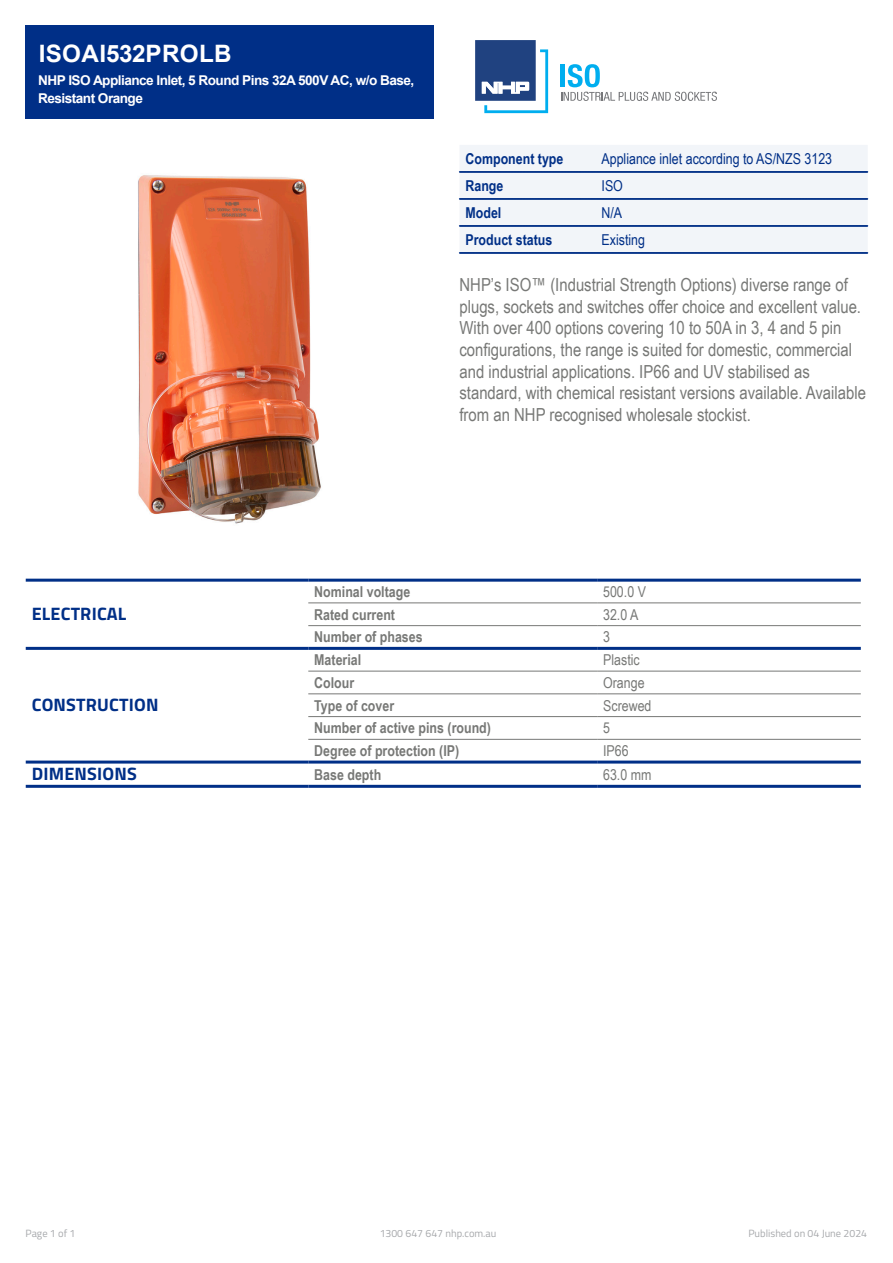
<style>
.page{position:relative;width:893px;height:1263px;background:#fff}
.page>*{position:absolute;margin:0;border:0;box-sizing:border-box;transform-origin:0 0}
.Item_Number{font:700 24px "Arial";letter-spacing:.015em;color:#fff}
.t1{font:18px/21.6px "Arial Narrow";color:#777876}
.t2{font:700 18px "Titillium";letter-spacing:.01em;color:#002f87}
.t3{font:700 15px "Arial Narrow";color:#777876}
.t4{font:15px "Arial Narrow";color:#002f87}
.t5{font:15px "Arial Narrow";color:#777876}
.t6{font:700 15px "Arial Narrow";color:#002f87}
.Display_Name{font:700 13.5px/18px "Arial";letter-spacing:-.04em;color:#fff}
.t7{font:10.5px "Titillium";color:#a7a9ac}
</style>
<div class="page">
<div style="left:26px;top:26px;width:408px;height:93px;background:#002f87"></div>
<svg style="left:475px;top:40px;width:73px;height:73px"></svg>
<svg style="left:561px;top:64px;width:156px;height:37px"></svg>
<hr style="left:308px;top:603px;width:289px;height:1px;background:#777876">
<hr style="left:308px;top:625px;width:289px;height:1px;background:#777876">
<hr style="left:308px;top:671px;width:289px;height:1px;background:#777876">
<hr style="left:308px;top:694px;width:289px;height:1px;background:#777876">
<hr style="left:308px;top:716px;width:289px;height:1px;background:#777876">
<hr style="left:308px;top:739px;width:289px;height:1px;background:#777876">
<hr style="left:308px;top:647px;width:289px;height:3px;background:#002f87">
<hr style="left:597px;top:647px;width:264px;height:3px;background:#002f87">
<hr style="left:308px;top:760px;width:289px;height:3px;background:#002f87">
<hr style="left:597px;top:760px;width:264px;height:3px;background:#002f87">
<hr style="left:26px;top:647px;width:282px;height:3px;background:#002f87">
<hr style="left:26px;top:760px;width:282px;height:3px;background:#002f87">
<hr style="left:26px;top:579px;width:282px;height:3px;background:#002f87">
<hr style="left:308px;top:579px;width:289px;height:3px;background:#002f87">
<hr style="left:597px;top:579px;width:264px;height:3px;background:#002f87">
<hr style="left:26px;top:785px;width:282px;height:3px;background:#002f87">
<hr style="left:308px;top:785px;width:289px;height:3px;background:#002f87">
<hr style="left:597px;top:785px;width:264px;height:3px;background:#002f87">
<hr style="left:597px;top:603px;width:264px;height:1px;background:#777876">
<hr style="left:597px;top:625px;width:264px;height:1px;background:#777876">
<hr style="left:597px;top:671px;width:264px;height:1px;background:#777876">
<hr style="left:597px;top:694px;width:264px;height:1px;background:#777876">
<hr style="left:597px;top:716px;width:264px;height:1px;background:#777876">
<hr style="left:597px;top:739px;width:264px;height:1px;background:#777876">
<img style="left:138px;top:175px;width:183px;height:349px">
<svg style="left:459px;top:145px;width:409px;height:109px"></svg>
<p class="Item_Number" style="left:39px;top:37px;width:195px">ISOAI532PROLB</p>
<p class="Display_Name" style="left:38px;top:71px;width:377px">NHP ISO Appliance Inlet, 5 Round Pins 32A 500V AC, w/o Base,<br>Resistant Orange</p>
<p class="t6" style="left:465px;top:147px;width:99px">Component type</p>
<p class="t4" style="left:602px;top:147px;width:232px">Appliance inlet according to AS/NZS 3123</p>
<p class="t6" style="left:465px;top:174px;width:39px">Range</p>
<p class="t4" style="left:602px;top:174px;width:23px">ISO</p>
<p class="t6" style="left:465px;top:201px;width:37px">Model</p>
<p class="t4" style="left:602px;top:201px;width:22px">N/A</p>
<p class="t6" style="left:465px;top:228px;width:88px">Product status</p>
<p class="t4" style="left:602px;top:228px;width:45px">Existing</p>
<p class="t1" style="left:459px;top:273px;width:408px">NHP’s ISO™ (Industrial Strength Options) diverse range of plugs, sockets and switches offer choice and excellent value.<br>With over 400 options covering 10 to 50A in 3, 4 and 5 pin configurations, the range is suited for domestic, commercial and industrial applications. IP66 and UV stabilised as standard, with chemical resistant versions available. Available from an NHP recognised wholesale stockist.</p>
<p class="t2" style="left:32px;top:600px;width:96px">ELECTRICAL</p>
<p class="t2" style="left:32px;top:691px;width:128px">CONSTRUCTION</p>
<p class="t3" style="left:314px;top:580px;width:97px">Nominal voltage</p>
<p class="t5" style="left:603px;top:581px;width:44px">500.0 V</p>
<p class="t3" style="left:314px;top:603px;width:82px">Rated current</p>
<p class="t5" style="left:603px;top:603px;width:37px">32.0 A</p>
<p class="t3" style="left:314px;top:626px;width:110px">Number of phases</p>
<p class="t5" style="left:603px;top:626px;width:8px">3</p>
<p class="t3" style="left:314px;top:648px;width:48px">Material</p>
<p class="t5" style="left:603px;top:649px;width:38px">Plastic</p>
<p class="t3" style="left:314px;top:671px;width:42px">Colour</p>
<p class="t5" style="left:603px;top:671px;width:43px">Orange</p>
<p class="t3" style="left:314px;top:694px;width:81px">Type of cover</p>
<p class="t5" style="left:603px;top:694px;width:50px">Screwed</p>
<p class="t3" style="left:314px;top:717px;width:178px">Number of active pins (round)</p>
<p class="t5" style="left:603px;top:717px;width:8px">5</p>
<p class="t3" style="left:314px;top:739px;width:146px">Degree of protection (IP)</p>
<p class="t5" style="left:603px;top:740px;width:27px">IP66</p>
<p class="t2" style="left:32px;top:760px;width:107px">DIMENSIONS</p>
<p class="t3" style="left:314px;top:763px;width:68px">Base depth</p>
<p class="t5" style="left:603px;top:763px;width:50px">63.0 mm</p>
<p class="t7" style="left:26px;top:1226px;width:51px">Page 1 of 1</p>
<p class="t7" style="left:380px;top:1226px;width:118px">1300 647 647 nhp.com.au</p>
<p class="t7" style="left:748px;top:1226px;width:120px">Published on 04 June 2024</p>
</div>
